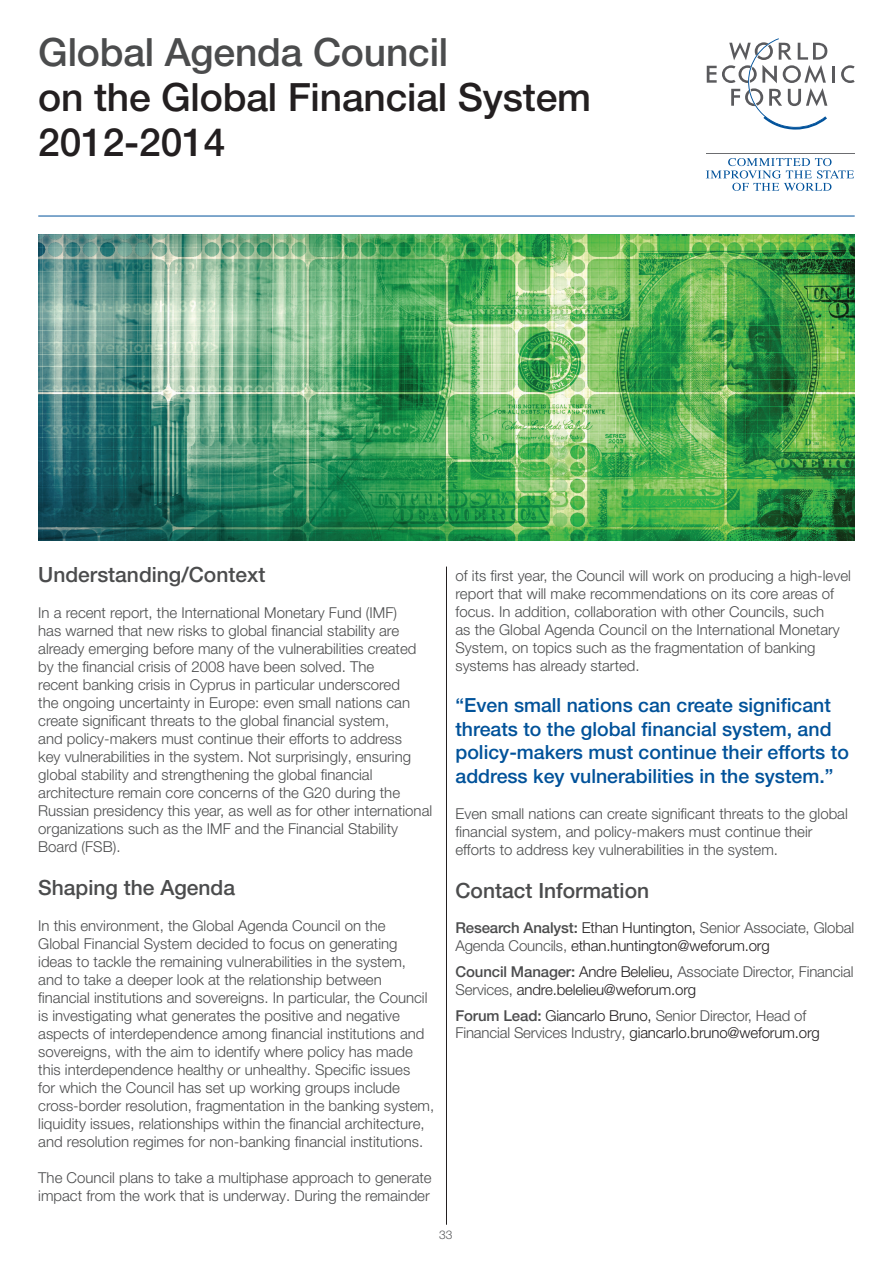
<style>
.page{position:relative;width:893px;height:1263px;background:#fff}
.page>*{position:absolute;margin:0;border:0;box-sizing:border-box;transform-origin:0 0}
.t1{font:500 39px/45px "Helvetica Neue LT Pro";letter-spacing:-.005em;color:#231f20}
.t2{font:500 21px "Helvetica Neue LT Pro";color:#4b4c4d}
.t3{font:500 19.5px/23.4px "Helvetica Neue LT Pro";color:#01529a}
.t4{font:300 15px/18px "Helvetica Neue LT Pro";color:#4b4c4d}
.t5{font:300 15px/17.5px "Helvetica Neue LT Pro";letter-spacing:-.01em;color:#231f20}
.t6{font:300 12px "Helvetica Neue LT Pro";color:#57585a}
.s1{color:#4b4c4d}
.s2{font-weight:500;color:#4b4c4d}
.s3{font-weight:500}
.s4{color:#231f20}
</style>
<div class="page">
<hr style="left:707px;top:153px;width:148px;height:1px;background:#6c6d70">
<svg style="left:706px;top:158px;width:148px;height:33px"></svg>
<hr style="left:832px;top:66px;width:3px;height:17px;background:#5a5a5d">
<svg style="left:841px;top:65px;width:14px;height:18px"></svg>
<svg style="left:707px;top:38px;width:120px;height:92px"></svg>
<hr style="left:38px;top:216px;width:817px;height:1px;background:#01529a">
<hr style="left:446px;top:567px;width:1px;height:658px;background:#231f20">
<img style="left:38px;top:234px;width:817px;height:306px">
<p class="t1" style="left:38px;top:29px;width:554px"><span class="s1">Global Agenda Council<br></span>on the Global Financial System<br>2012-2014</p>
<p class="t2" style="left:38px;top:561px;width:229px">Understanding/Context</p>
<p class="t4" style="left:38px;top:603px;width:395px">In a recent report, the International Monetary Fund (IMF)<br>has warned that new risks to global financial stability are already emerging before many of the vulnerabilities created by the financial crisis of 2008 have been solved. The<br>recent banking crisis in Cyprus in particular underscored<br>the ongoing uncertainty in Europe: even small nations can create significant threats to the global financial system,<br>and policy-makers must continue their efforts to address<br>key vulnerabilities in the system. Not surprisingly, ensuring global stability and strengthening the global financial architecture remain core concerns of the G20 during the Russian presidency this year, as well as for other international organizations such as the IMF and the Financial Stability Board (FSB).</p>
<p class="t2" style="left:38px;top:875px;width:198px">Shaping the Agenda</p>
<p class="t4" style="left:38px;top:916px;width:397px">In this environment, the Global Agenda Council on the<br>Global Financial System decided to focus on generating ideas to tackle the remaining vulnerabilities in the system, and to take a deeper look at the relationship between financial institutions and sovereigns. In particular, the Council is investigating what generates the positive and negative aspects of interdependence among financial institutions and sovereigns, with the aim to identify where policy has made this interdependence healthy or unhealthy. Specific issues<br>for which the Council has set up working groups include cross-border resolution, fragmentation in the banking system, liquidity issues, relationships within the financial architecture, and resolution regimes for non-banking financial institutions.</p>
<p class="t4" style="left:38px;top:1168px;width:395px">The Council plans to take a multiphase approach to generate impact from the work that is underway. During the remainder</p>
<p class="t4" style="left:455px;top:566px;width:397px">of its first year, the Council will work on producing a high-level report that will make recommendations on its core areas of focus. In addition, collaboration with other Councils, such<br>as the Global Agenda Council on the International Monetary System, on topics such as the fragmentation of banking systems has already started.</p>
<p class="t3" style="left:455px;top:693px;width:395px">“Even small nations can create significant threats to the global financial system, and policy-makers must continue their efforts to address key vulnerabilities in the system.”</p>
<p class="t4" style="left:455px;top:804px;width:394px">Even small nations can create significant threats to the global financial system, and policy-makers must continue their efforts to address key vulnerabilities in the system.</p>
<p class="t2" style="left:455px;top:878px;width:195px">Contact Information</p>
<p class="t5" style="left:455px;top:919px;width:400px"><span class="s2">Research Analyst:</span> Ethan Huntington, <span class="s1">Senior Associate, Global<br>Agenda Councils,</span> ethan.huntington@weforum.org</p>
<p class="t5" style="left:455px;top:962px;width:399px"><span class="s2">Council Manager:</span> Andre Belelieu, <span class="s1">Associate Director, Financial<br>Services,</span> andre.belelieu@weforum.org</p>
<p class="t4" style="left:455px;top:1006px;width:366px;line-height:17.5px"><span class="s3">Forum Lead:</span> <span class="s4">Giancarlo Bruno,</span> Senior Director, Head of<br>Financial Services Industry, <span class="s4">giancarlo.bruno@weforum.org</span></p>
<p class="t6" style="left:439px;top:1227px;width:15px">33</p>
</div>
